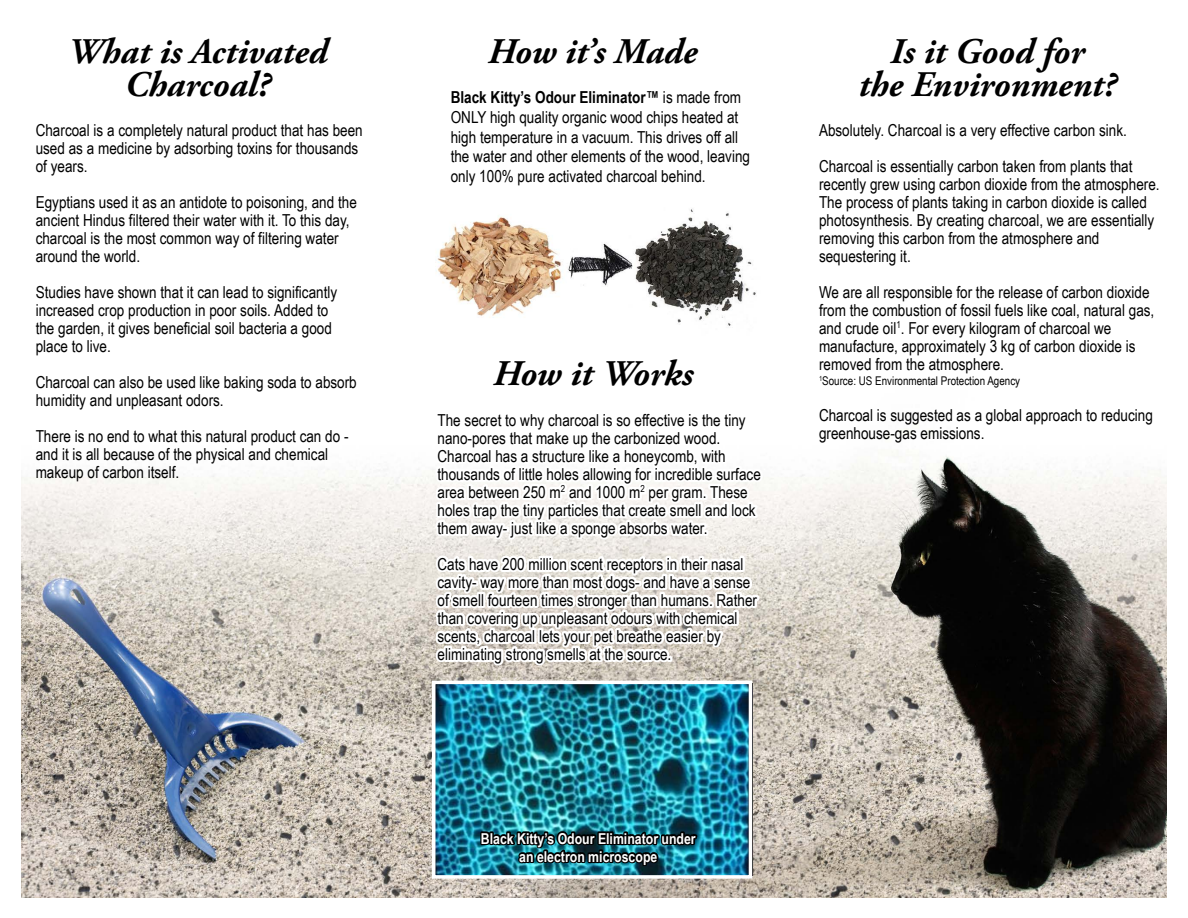
<style>
.page{position:relative;width:1188px;height:918px;background:#fff}
.page>*{position:absolute;margin:0;border:0;box-sizing:border-box;transform-origin:0 0}
.t1{font:italic 700 36px/33px "Adobe Garamond Pro";color:#000;text-align:center}
.t2{font:16.5px/18px "Arial Narrow";color:#000}
.t3{font:700 15px/18px "Arial Narrow";color:#fff;text-align:center}
.t4{font:12px "Arial Narrow";color:#000}
.s1{font-weight:700}
</style>
<div class="page">
<img style="left:21px;top:208px;width:1146px;height:690px">
<svg style="left:808px;top:208px;width:359px;height:241px"></svg>
<svg style="left:432px;top:396px;width:334px;height:277px"></svg>
<img style="left:437px;top:686px;width:310px;height:188px">
<div style="left:432px;top:681px;width:320px;height:198px;border:4px solid #fff"></div>
<img style="left:479px;top:816px;width:220px;height:52px">
<h1 class="t1" style="left:67px;top:36px;width:261px">What is Activated<br>Charcoal?</h1>
<h1 class="t1" style="left:488px;top:36px;width:211px">How it’s Made</h1>
<p class="t2" style="left:451px;top:87px;width:301px;line-height:19.8px"><span class="s1">Black Kitty’s Odour Eliminator™</span> is made from ONLY high quality organic wood chips heated at high temperature in a vacuum. This drives off all the water and other elements of the wood, leaving only 100% pure activated charcoal behind.</p>
<p class="t2" style="left:36px;top:120px;width:329px">Charcoal is a completely natural product that has been used as a medicine by adsorbing toxins for thousands of years.</p>
<p class="t2" style="left:36px;top:192px;width:323px">Egyptians used it as an antidote to poisoning, and the ancient Hindus filtered their water with it. To this day, charcoal is the most common way of filtering water around the world.</p>
<p class="t2" style="left:36px;top:282px;width:303px">Studies have shown that it can lead to significantly increased crop production in poor soils. Added to the garden, it gives beneficial soil bacteria a good place to live.</p>
<p class="t2" style="left:36px;top:372px;width:323px">Charcoal can also be used like baking soda to absorb humidity and unpleasant odors.</p>
<p class="t2" style="left:36px;top:426px;width:314px">There is no end to what this natural product can do - and it is all because of the physical and chemical makeup of carbon itself.</p>
<h1 class="t1" style="left:493px;top:358px;width:202px">How it Works</h1>
<p class="t2" style="left:438px;top:410px;width:325px">The secret to why charcoal is so effective is the tiny nano-pores that make up the carbonized wood.<br>Charcoal has a structure like a honeycomb, with thousands of little holes allowing for incredible surface area between 250 m<sup>2</sup> and 1000 m<sup>2</sup> per gram. These holes trap the tiny particles that create smell and lock them away- just like a sponge absorbs water.</p>
<p class="t2" style="left:438px;top:554px;width:321px">Cats have 200 million scent receptors in their nasal cavity- way more than most dogs- and have a sense of smell fourteen times stronger than humans. Rather than covering up unpleasant odours with chemical scents, charcoal lets your pet breathe easier by eliminating strong smells at the source.</p>
<h1 class="t1" style="left:858px;top:36px;width:259px">Is it Good for<br>the Environment?</h1>
<p class="t2" style="left:819px;top:111px;width:315px;line-height:36px">Absolutely. Charcoal is a very effective carbon sink.<br>Charcoal is essentially carbon taken from plants that</p>
<p class="t2" style="left:819px;top:174px;width:342px">recently grew using carbon dioxide from the atmosphere.<br>The process of plants taking in carbon dioxide is called photosynthesis. By creating charcoal, we are essentially removing this carbon from the atmosphere and sequestering it.</p>
<p class="t2" style="left:819px;top:282px;width:337px">We are all responsible for the release of carbon dioxide from the combustion of fossil fuels like coal, natural gas, and crude oil<sup>1</sup>. For every kilogram of charcoal we manufacture, approximately 3 kg of carbon dioxide is removed from the atmosphere.</p>
<p class="t4" style="left:819px;top:372px;width:203px"><sup>1</sup>Source: US Environmental Protection Agency</p>
<p class="t2" style="left:819px;top:405px;width:335px">Charcoal is suggested as a global approach to reducing greenhouse-gas emissions.</p>
<p class="t3" style="left:481px;top:829px;width:216px">Black Kitty’s Odour Eliminator under an electron microscope</p>
</div>
